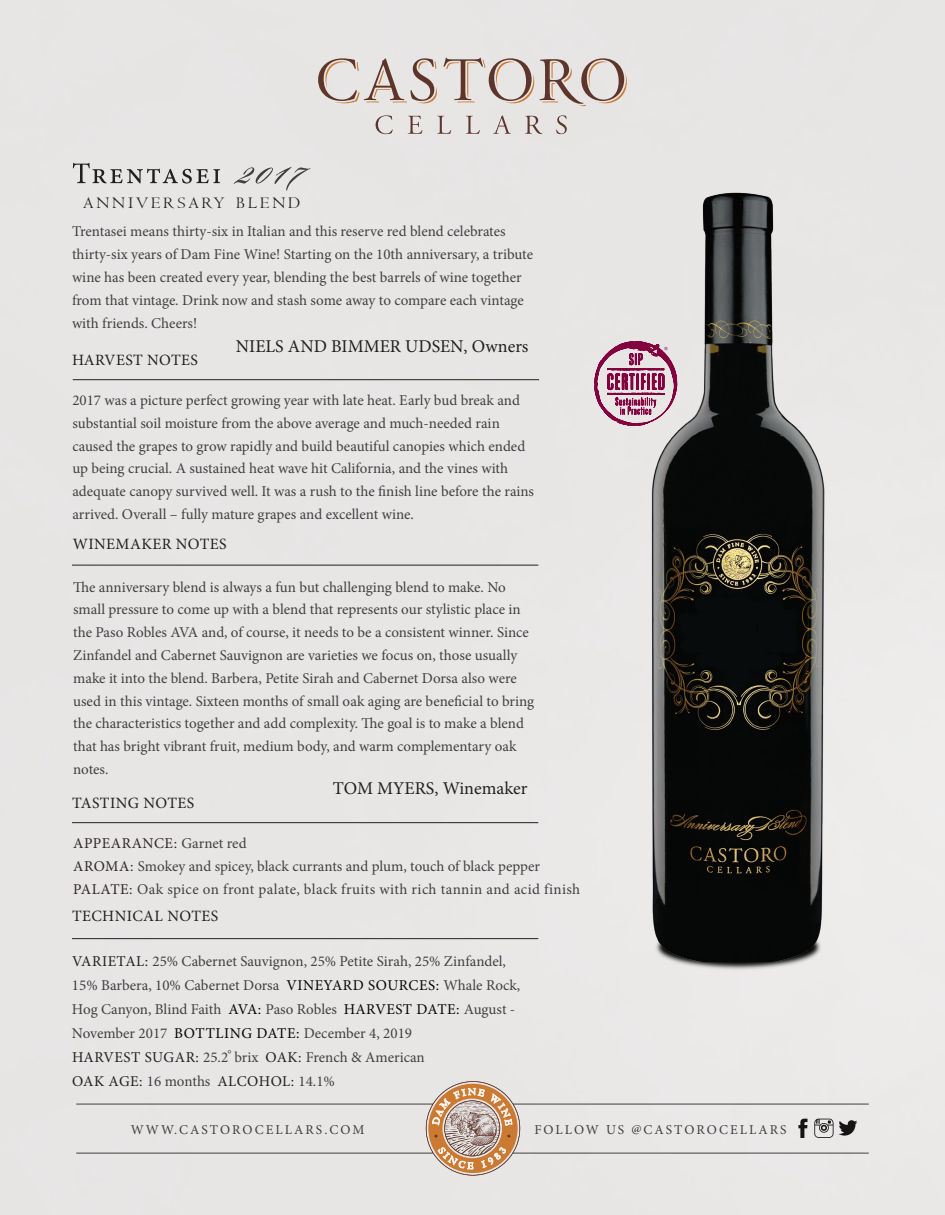
<style>
.page{position:relative;width:945px;height:1215px;background:#e7e6e5}
.page>*{position:absolute;margin:0;border:0;box-sizing:border-box;transform-origin:0 0}
.t1{font:18px "Minion Pro";color:#231f20}
.t2{font:16.8px "Centaur";letter-spacing:.17em;color:#231f20}
.t3{font:15.75px "Minion Pro";letter-spacing:.025em;color:#231f20}
.t4{font:15px/22.8px "Minion Pro";color:#413f41}
.t5{font:13.5px "Minion Pro";letter-spacing:.15em;color:#151314}
.t6{font:4.35px "Gill Sans";color:#83013e}
.s1{color:#302627}
.s2{color:#231f20}
.s3{color:#040503}
.s4{font-family:"Helvetica Neue LT Pro";font-weight:300}
</style>
<div class="page">
<hr style="left:513px;top:1104px;width:356px;height:1px;background:#231f20">
<hr style="left:513px;top:1153px;width:356px;height:1px;background:#231f20">
<svg style="left:426px;top:1081px;width:94px;height:95px"></svg>
<hr style="left:76px;top:1104px;width:357px;height:1px;background:#231f20">
<hr style="left:76px;top:1153px;width:357px;height:1px;background:#231f20">
<svg style="left:798px;top:1119px;width:9px;height:18px"></svg>
<svg style="left:814px;top:1119px;width:43px;height:19px"></svg>
<svg style="left:376px;top:115px;width:17px;height:19px"></svg>
<svg style="left:408px;top:116px;width:14px;height:18px"></svg>
<svg style="left:437px;top:116px;width:14px;height:18px"></svg>
<svg style="left:466px;top:116px;width:14px;height:18px"></svg>
<svg style="left:493px;top:115px;width:18px;height:19px"></svg>
<svg style="left:525px;top:116px;width:18px;height:18px"></svg>
<svg style="left:556px;top:115px;width:11px;height:19px"></svg>
<svg style="left:318px;top:58px;width:309px;height:48px"></svg>
<img style="left:646px;top:915px;width:183px;height:64px">
<img style="left:652px;top:193px;width:172px;height:768px">
<svg style="left:594px;top:341px;width:83px;height:85px"></svg>
<hr style="left:72px;top:938px;width:466px;height:1px;background:#231f20">
<hr style="left:72px;top:822px;width:466px;height:1px;background:#231f20">
<hr style="left:72px;top:565px;width:466px;height:1px;background:#231f20">
<hr style="left:73px;top:379px;width:466px;height:1px;background:#231f20">
<svg style="left:234px;top:167px;width:77px;height:24px"></svg>
<svg style="left:73px;top:163px;width:147px;height:21px"></svg>
<p class="t2" style="left:83px;top:193px;width:219px">ANNIVERSARY BLEND</p>
<p class="t4" style="left:72px;top:220px;width:463px">Trentasei means thirty-six in Italian and this reserve red blend celebrates thirty-six years of Dam Fine Wine! Starting on the 10th anniversary, a tribute wine has been created every year, blending the best barrels of wine together from that vintage. Drink now and stash some away to compare each vintage with friends. Cheers!</p>
<p class="t1" style="left:236px;top:334px;width:294px">NIELS AND BIMMER UDSEN, Owners</p>
<p class="t3" style="left:72px;top:350px;width:128px">HARVEST NOTES</p>
<p class="t4" style="left:72px;top:389px;width:463px">2017 was a picture perfect growing year with late heat. Early bud break and substantial soil moisture from the above average and much-needed rain caused the grapes to grow rapidly and build beautiful canopies which ended up being crucial. A sustained heat wave hit California, and the vines with adequate canopy survived well. It was a rush to the finish line before the rains arrived. Overall – fully mature grapes and excellent wine.</p>
<p class="t3" style="left:73px;top:533px;width:156px">WINEMAKER NOTES</p>
<p class="t4" style="left:73px;top:575px;width:463px">The anniversary blend is always a fun but challenging blend to make. No small pressure to come up with a blend that represents our stylistic place in the Paso Robles AVA and, of course, it needs to be a consistent winner. Since Zinfandel and Cabernet Sauvignon are varieties we focus on, those usually make it into the blend. Barbera, Petite Sirah and Cabernet Dorsa also were used in this vintage. Sixteen months of small oak aging are beneficial to bring the characteristics together and add complexity. The goal is to make a blend that has bright vibrant fruit, medium body, and warm complementary oak notes.</p>
<p class="t1" style="left:333px;top:776px;width:196px">TOM MYERS, Winemaker</p>
<p class="t3" style="left:72px;top:792px;width:124px">TASTING NOTES</p>
<p class="t4" style="left:73px;top:832px;width:509px"><span class="s1">APPEARANCE:</span> Garnet red<br><span class="s1">AROMA:</span> Smokey and spicey, black currants and plum, touch of black pepper<br><span class="s1">PALATE:</span> Oak spice on front palate, black fruits with rich tannin and acid finish</p>
<p class="t3" style="left:72px;top:906px;width:148px">TECHNICAL NOTES</p>
<p class="t4" style="left:72px;top:949px;width:450px;line-height:24px"><span class="s2">VARIETAL:</span> 25% Cabernet Sauvignon, 25% Petite Sirah, 25% Zinfandel, 15% Barbera, 10% Cabernet Dorsa <span class="s3">VINEYARD SOURCES:</span> Whale Rock, Hog Canyon, Blind Faith <span class="s3">AVA:</span> Paso Robles <span class="s3">HARVEST DATE:</span> August - November 2017 <span class="s3">BOTTLING DATE:</span> December 4, 2019<br><span class="s2">HARVEST SUGAR:</span> 25.2<span class="s4">˚</span> brix <span class="s2">OAK:</span> French &amp; American<br><span class="s2">OAK AGE:</span> 16 months <span class="s2">ALCOHOL:</span> 14.1%</p>
<p class="t6" style="left:664px;top:346px;width:5px">®</p>
<p class="t5" style="left:131px;top:1121px;width:235px">WWW.CASTOROCELLARS.COM</p>
<p class="t5" style="left:534px;top:1121px;width:254px">FOLLOW US @CASTOROCELLARS</p>
</div>
